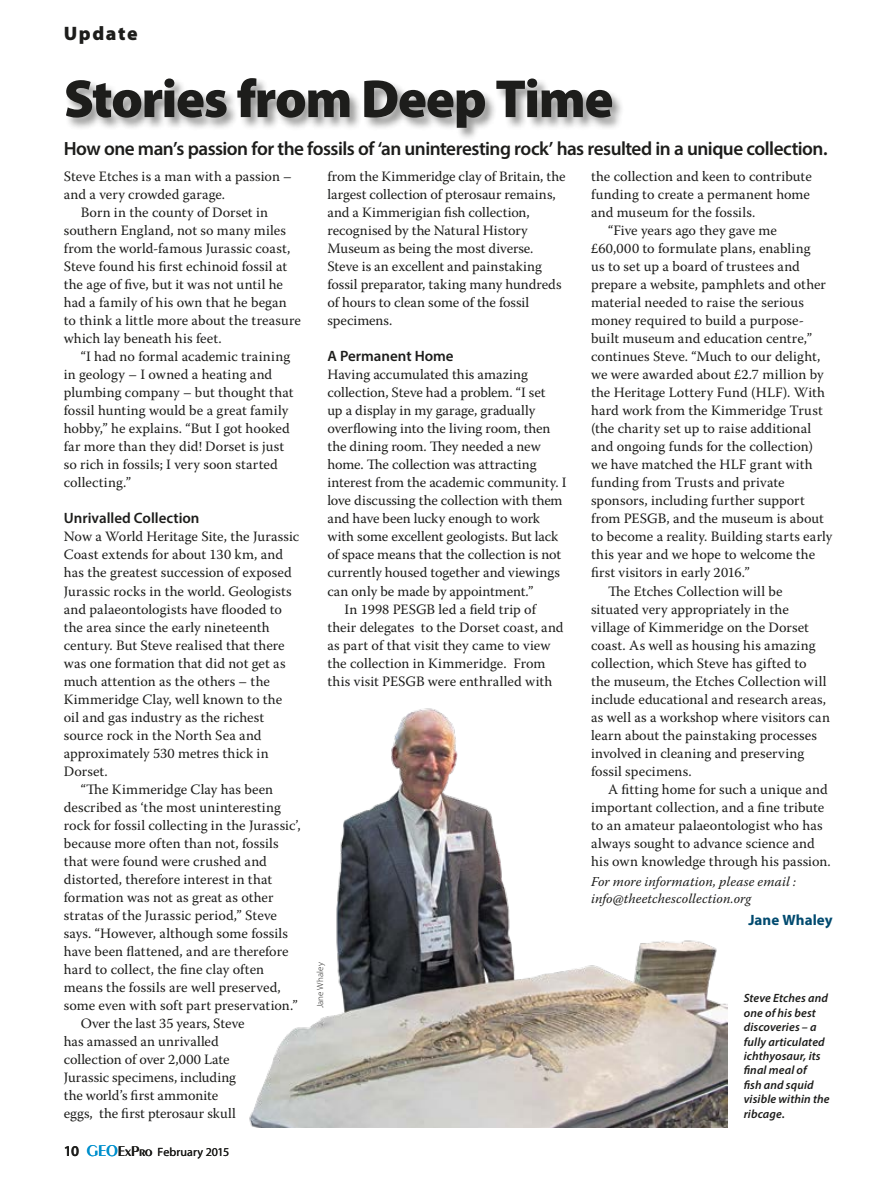
<style>
.page{position:relative;width:893px;height:1191px;background:#fff}
.page>*{position:absolute;margin:0;border:0;box-sizing:border-box;transform-origin:0 0}
.Title_02_36pt_BL{font:900 54px "Myriad Pro";letter-spacing:-.025em;color:#1d1d1b}
.Category_Header{font:900 19.5px "Myriad Pro";letter-spacing:.08em;color:#1d1d1b}
.Subtitle_01_12pt_SB{font:600 19.2px "Myriad Pro";letter-spacing:-.025em;color:#1d1d1b}
.Text_-_Crosshead{font:600 15px "Myriad Pro";color:#1d1d1b}
.Text_-_no_indent__no{font:700 15px "Myriad Pro";letter-spacing:.005em;color:#004a6f}
.Text{font:14.25px/18px "Warnock Pro";letter-spacing:.005em;color:#1d1d1b}
.Text_-_No_Indent{font:14.25px/18px "Warnock Pro";color:#1d1d1b}
.References{font:italic 13.5px "Warnock Pro";letter-spacing:.01em;color:#1d1d1b}
.t1{font:italic 600 12px/14.4px "Myriad Pro";letter-spacing:.01em;color:#1d1d1b}
.t2{font:12px "Myriad Pro";letter-spacing:.005em;color:#1d1d1b}
.Photo_Credits{font:300 9px "Myriad Pro";letter-spacing:.015em;color:#1d1d1b}
.s1{font-weight:600;font-size:15px}
.s2{font-family:"Peignot";font-weight:600;font-size:16.5px;color:#0090cd}
.s3{font-family:"Peignot";font-weight:600;font-size:15px}
</style>
<div class="page">
<img style="left:249px;top:708px;width:478px;height:419px">
<div style="left:65px;top:77px;width:560px;height:64px;background:#1d1d1b;opacity:.45"></div>
<p class="Category_Header" style="left:64px;top:22px;width:75px">Update</p>
<p class="Title_02_36pt_BL" style="left:64px;top:68px;width:551px">Stories from Deep Time</p>
<p class="Subtitle_01_12pt_SB" style="left:64px;top:136px;width:765px">How one man’s passion for the fossils of ‘an uninteresting rock’ has resulted in a unique collection.</p>
<p class="Text_-_No_Indent" style="left:64px;top:167px;width:230px">Steve Etches is a man with a passion – and a very crowded garage.</p>
<p class="Text" style="left:64px;top:203px;width:239px;text-indent:17px">Born in the county of Dorset in southern England, not so many miles from the world-famous Jurassic coast, Steve found his first echinoid fossil at the age of five, but it was not until he had a family of his own that he began to think a little more about the treasure which lay beneath his feet.</p>
<p class="Text" style="left:64px;top:347px;width:231px;text-indent:17px">“I had no formal academic training in geology – I owned a heating and plumbing company – but thought that fossil hunting would be a great family hobby,” he explains. “But I got hooked far more than they did! Dorset is just so rich in fossils; I very soon started collecting.”</p>
<p class="Text_-_Crosshead" style="left:64px;top:509px;width:137px">Unrivalled Collection</p>
<p class="Text_-_No_Indent" style="left:64px;top:527px;width:237px">Now a World Heritage Site, the Jurassic Coast extends for about 130 km, and has the greatest succession of exposed Jurassic rocks in the world. Geologists and palaeontologists have flooded to the area since the early nineteenth century. But Steve realised that there was one formation that did not get as much attention as the others – the Kimmeridge Clay, well known to the oil and gas industry as the richest source rock in the North Sea and approximately 530 metres thick in Dorset.</p>
<p class="Text" style="left:64px;top:779px;width:238px;text-indent:17px">“The Kimmeridge Clay has been described as ‘the most uninteresting rock for fossil collecting in the Jurassic’, because more often than not, fossils that were found were crushed and distorted, therefore interest in that formation was not as great as other stratas of the Jurassic period,” Steve says. “However, although some fossils have been flattened, and are therefore hard to collect, the fine clay often means the fossils are well preserved, some even with soft part preservation.”</p>
<p class="Text" style="left:64px;top:1013px;width:182px;text-indent:17px">Over the last 35 years, Steve has amassed an unrivalled collection of over 2,000 Late<br>Jurassic specimens, including the world’s first ammonite eggs, the first pterosaur skull</p>
<p class="t2" style="left:64px;top:1144px;width:167px"><span class="s1">10</span> <span class="s2">GEO</span><span class="s3">ExPro</span> February 2015</p>
<p class="Text" style="left:327px;top:167px;width:240px">from the Kimmeridge clay of Britain, the largest collection of pterosaur remains, and a Kimmerigian fish collection, recognised by the Natural History Museum as being the most diverse.<br>Steve is an excellent and painstaking fossil preparator, taking many hundreds of hours to clean some of the fossil specimens.</p>
<p class="Text_-_Crosshead" style="left:327px;top:347px;width:128px">A Permanent Home</p>
<p class="Text_-_No_Indent" style="left:327px;top:365px;width:241px">Having accumulated this amazing collection, Steve had a problem. “I set<br>up a display in my garage, gradually overflowing into the living room, then the dining room. They needed a new home. The collection was attracting interest from the academic community. I love discussing the collection with them and have been lucky enough to work with some excellent geologists. But lack of space means that the collection is not currently housed together and viewings can only be made by appointment.”</p>
<p class="Text" style="left:327px;top:599px;width:238px;text-indent:17px">In 1998 PESGB led a field trip of their delegates to the Dorset coast, and as part of that visit they came to view the collection in Kimmeridge. From this visit PESGB were enthralled with</p>
<p class="Photo_Credits" style="left:315px;top:1008px;width:47px;rotate:-90deg">Jane Whaley</p>
<p class="Text" style="left:591px;top:167px;width:222px">the collection and keen to contribute funding to create a permanent home and museum for the fossils.</p>
<p class="Text" style="left:591px;top:221px;width:243px;text-indent:17px">“Five years ago they gave me<br>£60,000 to formulate plans, enabling<br>us to set up a board of trustees and prepare a website, pamphlets and other material needed to raise the serious money required to build a purpose&shy;built museum and education centre,” continues Steve. “Much to our delight, we were awarded about £2.7 million by the Heritage Lottery Fund (HLF). With hard work from the Kimmeridge Trust (the charity set up to raise additional and ongoing funds for the collection) we have matched the HLF grant with funding from Trusts and private sponsors, including further support from PESGB, and the museum is about to become a reality. Building starts early this year and we hope to welcome the first visitors in early 2016.”</p>
<p class="Text" style="left:591px;top:581px;width:240px;text-indent:17px">The Etches Collection will be situated very appropriately in the village of Kimmeridge on the Dorset coast. As well as housing his amazing collection, which Steve has gifted to<br>the museum, the Etches Collection will include educational and research areas, as well as a workshop where visitors can learn about the painstaking processes involved in cleaning and preserving fossil specimens.</p>
<p class="Text" style="left:591px;top:779px;width:241px;text-indent:17px">A fitting home for such a unique and important collection, and a fine tribute to an amateur palaeontologist who has always sought to advance science and his own knowledge through his passion.</p>
<p class="References" style="left:591px;top:873px;width:206px">For more information, please email :</p>
<p class="References" style="left:591px;top:890px;width:162px">info@theetchescollection.org</p>
<p class="Text_-_no_indent__no" style="left:748px;top:910px;width:86px">Jane Whaley</p>
<p class="t1" style="left:744px;top:991px;width:87px">Steve Etches and one of his best discoveries – a fully articulated ichthyosaur, its final meal of<br>fish and squid visible within the ribcage.</p>
</div>
